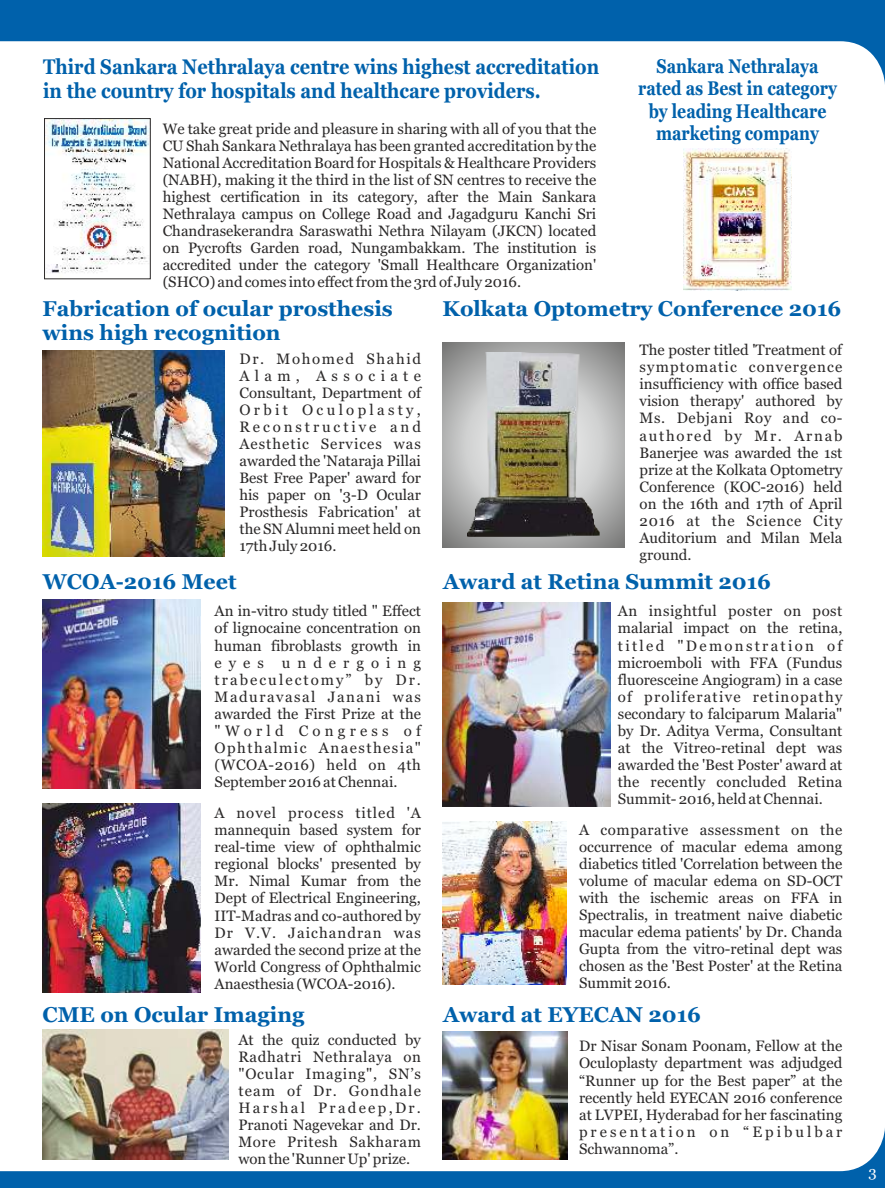
<style>
.page{position:relative;width:885px;height:1188px;background:#fff}
.page>*{position:absolute;margin:0;border:0;box-sizing:border-box;transform-origin:0 0}
.t1{font:700 21.3px/24.2px "Georgia";color:#0061ab}
.t2{font:700 21px/23.9px "Georgia";color:#0061ab;scale:.86 1}
.t3{font:700 19.65px/22.4px "Georgia";color:#0061ab;text-align:center;scale:.8 1}
.t4{font:15px/17.1px "Georgia";color:#2b2929;text-align:justify}
.t5{font:15px "Georgia";color:#fff}
</style>
<div class="page">
<svg style="left:0;top:0;width:884px;height:78px;fill:#0061ab"></svg>
<svg style="left:0;top:1127px;width:884px;height:61px"></svg>
<img style="left:46px;top:120px;width:102px;height:153px">
<div style="left:44px;top:118px;width:106px;height:161px;border:1px solid #2b2929"></div>
<img style="left:43px;top:350px;width:181px;height:206px">
<svg style="left:442px;top:342px;width:182px;height:205px;background:#a6a6a6"></svg>
<img style="left:43px;top:803px;width:158px;height:189px">
<img style="left:43px;top:600px;width:157px;height:188px">
<img style="left:442px;top:603px;width:168px;height:203px">
<img style="left:442px;top:821px;width:124px;height:164px">
<img style="left:442px;top:1031px;width:125px;height:129px">
<img style="left:43px;top:1029px;width:185px;height:131px">
<img style="left:467px;top:352px;width:134px;height:186px">
<img style="left:684px;top:149px;width:107px;height:141px">
<h2 class="t2" style="left:43px;top:56px;width:648px">Third Sankara Nethralaya centre wins highest accreditation in the country for hospitals and healthcare providers.</h2>
<p class="t4" style="left:163px;top:121px;width:435px">We take great pride and pleasure in sharing with all of you that the CU Shah Sankara Nethralaya has been granted accreditation by the National Accreditation Board for Hospitals &amp; Healthcare Providers (NABH), making it the third in the list of SN centres to receive the highest certification in its category, after the Main Sankara Nethralaya campus on College Road and Jagadguru Kanchi Sri Chandrasekerandra Saraswathi Nethra Nilayam (JKCN) located on Pycrofts Garden road, Nungambakkam. The institution is accredited under the category 'Small Healthcare Organization' (SHCO) and comes into effect from the 3rd of July 2016.</p>
<h3 class="t3" style="left:638px;top:56px;width:250px">Sankara Nethralaya rated as Best in category by leading Healthcare marketing company</h3>
<h1 class="t1" style="left:43px;top:298px;width:352px">Fabrication of ocular prosthesis wins high recognition</h1>
<p class="t4" style="left:239px;top:351px;width:183px">Dr. Mohomed Shahid Alam, Associate Consultant, Department of Orbit Oculoplasty, Reconstructive and Aesthetic Services was awarded the 'Nataraja Pillai Best Free Paper' award for his paper on '3-D Ocular Prosthesis Fabrication' at the SN Alumni meet held on 17th July 2016.</p>
<h1 class="t1" style="left:43px;top:572px;width:195px">WCOA-2016 Meet</h1>
<h1 class="t1" style="left:442px;top:298px;width:400px">Kolkata Optometry Conference 2016</h1>
<p class="t4" style="left:639px;top:343px;width:204px">The poster titled 'Treatment of symptomatic convergence insufficiency with office based vision therapy' authored by Ms. Debjani Roy and co&shy;authored by Mr. Arnab Banerjee was awarded the 1st prize at the Kolkata Optometry Conference (KOC-2016) held on the 16th and 17th of April 2016 at the Science City Auditorium and Milan Mela ground.</p>
<h1 class="t1" style="left:443px;top:572px;width:329px">Award at Retina Summit 2016</h1>
<p class="t4" style="left:214px;top:604px;width:208px">An in-vitro study titled " Effect of lignocaine concentration on human fibroblasts growth in eyes undergoing trabeculectomy” by Dr.<br>Maduravasal Janani was awarded the First Prize at the "World Congress of Ophthalmic Anaesthesia" (WCOA-2016) held on 4th September 2016 at Chennai.</p>
<p class="t4" style="left:617px;top:604px;width:226px">An insightful poster on post malarial impact on the retina, titled "Demonstration of microemboli with FFA (Fundus fluoresceine Angiogram) in a case of proliferative retinopathy secondary to falciparum Malaria" by Dr. Aditya Verma, Consultant at the Vitreo-retinal dept was awarded the 'Best Poster' award at the recently concluded Retina Summit- 2016, held at Chennai.</p>
<p class="t4" style="left:214px;top:806px;width:208px">A novel process titled 'A mannequin based system for real-time view of ophthalmic regional blocks' presented by Mr. Nimal Kumar from the Dept of Electrical Engineering, IIT-Madras and co-authored by Dr V.V. Jaichandran was awarded the second prize at the World Congress of Ophthalmic Anaesthesia (WCOA-2016).</p>
<p class="t4" style="left:579px;top:822px;width:265px">A comparative assessment on the occurrence of macular edema among diabetics titled 'Correlation between the volume of macular edema on SD-OCT with the ischemic areas on FFA in Spectralis, in treatment naive diabetic macular edema patients' by Dr. Chanda Gupta from the vitro-retinal dept was chosen as the 'Best Poster' at the Retina Summit 2016.</p>
<h1 class="t1" style="left:43px;top:1004px;width:263px">CME on Ocular Imaging</h1>
<h1 class="t1" style="left:443px;top:1004px;width:259px">Award at EYECAN 2016</h1>
<p class="t4" style="left:238px;top:1032px;width:184px">At the quiz conducted by Radhatri Nethralaya on "Ocular Imaging", SN’s team of Dr. Gondhale Harshal Pradeep,Dr.<br>Pranoti Nagevekar and Dr.<br>More Pritesh Sakharam won the 'Runner Up' prize.</p>
<p class="t4" style="left:579px;top:1039px;width:265px">Dr Nisar Sonam Poonam, Fellow at the Oculoplasty department was adjudged “Runner up for the Best paper” at the recently held EYECAN 2016 conference at LVPEI, Hyderabad for her fascinating presentation on “Epibulbar Schwannoma”.</p>
<p class="t5" style="left:868px;top:1165px;width:10px">3</p>
</div>
